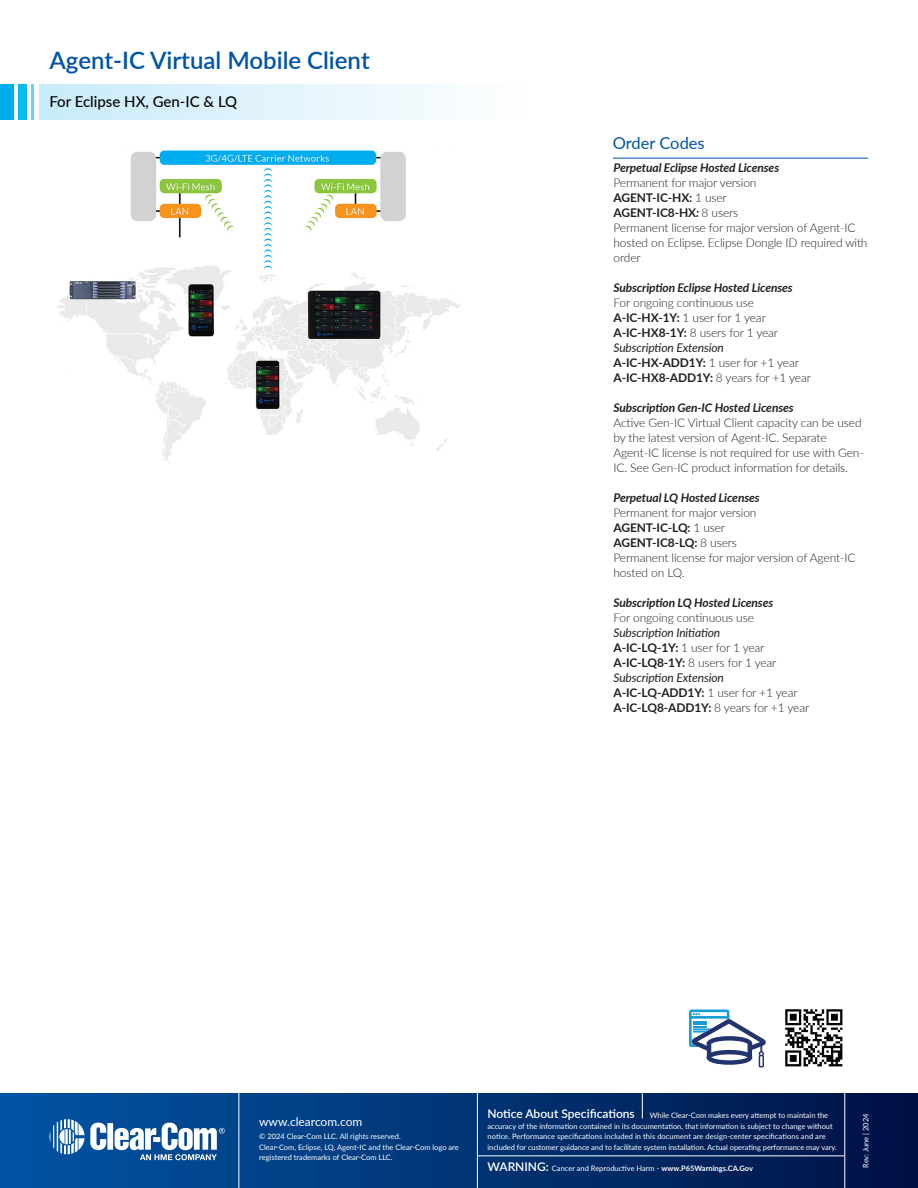
<style>
.page{position:relative;width:918px;height:1188px;background:#fff}
.page>*{position:absolute;margin:0;border:0;box-sizing:border-box;transform-origin:0 0}
.t1{font:600 24px "Lato";color:#0154a6}
.Legend_-_Order_Codes{font:16.5px "Lato";color:#0154a6}
.t2{font:500 15px "Lato";color:#040503}
.t3{font:300 12px/15px "Lato";letter-spacing:-.01em;color:#231f20}
.t4{font:700 12px "Lato";letter-spacing:-.01em;color:#231f20}
.t5{font:italic 700 12px "Lato";letter-spacing:-.01em;color:#231f20}
.t6{font:italic 12px "Lato";letter-spacing:-.01em;color:#231f20}
.t7{font:12px "Lato";color:#fff}
.t8{font:7.5px/10.5px "Lato";color:#fff}
.s1{font-weight:300}
.s2{font-style:italic}
.s3{font-weight:700}
.s4{font-weight:600;font-size:12px}
</style>
<div class="page">
<img style="left:785px;top:1009px;width:58px;height:58px">
<svg style="left:689px;top:1010px;width:77px;height:57px"></svg>
<div style="left:0;top:1094px;width:918px;height:94px;background:linear-gradient(to right,#0256a6,#001244)"></div>
<hr style="left:239px;top:1090px;width:1px;height:98px;background:#fff">
<hr style="left:477px;top:1092px;width:1px;height:96px;background:#fff">
<hr style="left:478px;top:1156px;width:366px;height:1px;background:#fff">
<svg style="left:49px;top:1119px;width:176px;height:42px"></svg>
<svg style="left:642px;top:1093px;width:1px;height:25px"></svg>
<hr style="left:844px;top:1092px;width:1px;height:96px;background:#fff">
<div style="left:39px;top:84px;width:612px;height:36px;background:linear-gradient(to right,#cbebfa,#fff)"></div>
<div style="left:18px;top:84px;width:9px;height:36px;background:#01bdf2"></div>
<hr style="left:32px;top:84px;width:2px;height:36px;background:#6bcff6">
<div style="left:0;top:84px;width:14px;height:36px;background:#00aeef"></div>
<hr style="left:613px;top:158px;width:255px;height:1px;background:#0154a6">
<img style="left:57px;top:150px;width:404px;height:313px">
<p class="t1" style="left:50px;top:43px;width:322px">Agent-IC Virtual Mobile Client</p>
<p class="t2" style="left:50px;top:91px;width:189px">For Eclipse HX, Gen-IC &amp; LQ</p>
<p class="Legend_-_Order_Codes" style="left:613px;top:131px;width:93px">Order Codes</p>
<p class="t5" style="left:614px;top:159px;width:167px">Perpetual Eclipse Hosted Licenses</p>
<p class="t3" style="left:614px;top:175px;width:145px">Permanent for major version</p>
<p class="t4" style="left:614px;top:189px;width:115px">AGENT-IC-HX: <span class="s1">1 user</span></p>
<p class="t4" style="left:614px;top:204px;width:126px">AGENT-IC8-HX<span class="s2">:</span> <span class="s1">8 users</span></p>
<p class="t3" style="left:614px;top:220px;width:256px">Permanent license for major version of Agent-IC hosted on Eclipse. Eclipse Dongle ID required with order</p>
<p class="t5" style="left:614px;top:279px;width:181px">Subscription Eclipse Hosted Licenses</p>
<p class="t3" style="left:614px;top:295px;width:142px">For ongoing continuous use</p>
<p class="t3" style="left:614px;top:310px;width:154px"><span class="s3">A-IC-HX-1Y:</span> 1 user for 1 year</p>
<p class="t3" style="left:614px;top:325px;width:166px"><span class="s3">A-IC-HX8-1Y:</span> 8 users for 1 year</p>
<p class="t6" style="left:614px;top:339px;width:112px">Subscription Extension</p>
<p class="t4" style="left:614px;top:354px;width:187px">A-IC-HX-ADD1Y: <span class="s1">1 user for +1 year</span></p>
<p class="t4" style="left:614px;top:369px;width:199px">A-IC-HX8-ADD1Y: <span class="s1">8 years for +1 year</span></p>
<p class="t5" style="left:614px;top:399px;width:182px">Subscription Gen-IC Hosted Licenses</p>
<p class="t3" style="left:614px;top:415px;width:250px">Active Gen-IC Virtual Client capacity can be used by the latest version of Agent-IC. Separate</p>
<p class="t3" style="left:614px;top:445px;width:252px">Agent-IC license is not required for use with Gen-<br>IC. See Gen-IC product information for details.</p>
<p class="t5" style="left:614px;top:489px;width:148px">Perpetual LQ Hosted Licenses</p>
<p class="t3" style="left:614px;top:505px;width:145px">Permanent for major version</p>
<p class="t4" style="left:614px;top:519px;width:113px">AGENT-IC-LQ: <span class="s1">1 user</span></p>
<p class="t4" style="left:614px;top:534px;width:125px">AGENT-IC8-LQ: <span class="s1">8 users</span></p>
<p class="t3" style="left:614px;top:550px;width:244px">Permanent license for major version of Agent-IC hosted on LQ.</p>
<p class="t5" style="left:614px;top:594px;width:161px">Subscription LQ Hosted Licenses</p>
<p class="t3" style="left:614px;top:610px;width:142px">For ongoing continuous use</p>
<p class="t6" style="left:614px;top:624px;width:108px">Subscription Initiation</p>
<p class="t3" style="left:614px;top:640px;width:153px"><span class="s3">A-IC-LQ-1Y:</span> 1 user for 1 year</p>
<p class="t3" style="left:614px;top:655px;width:165px"><span class="s3">A-IC-LQ8-1Y:</span> 8 users for 1 year</p>
<p class="t6" style="left:614px;top:669px;width:112px">Subscription Extension</p>
<p class="t4" style="left:614px;top:684px;width:186px">A-IC-LQ-ADD1Y: <span class="s1">1 user for +1 year</span></p>
<p class="t4" style="left:614px;top:699px;width:197px">A-IC-LQ8-ADD1Y: <span class="s1">8 years for +1 year</span></p>
<p class="t7" style="left:259px;top:1113px;width:105px">www.clearcom.com</p>
<p class="t8" style="left:259px;top:1131px;width:143px">© 2024 Clear-Com LLC. All rights reserved.</p>
<p class="t8" style="left:259px;top:1142px;width:201px">Clear-Com, Eclipse, LQ, Agent-IC and the Clear-Com logo are registered trademarks of Clear-Com LLC.</p>
<p class="t8" style="left:488px;top:1110px;width:351px"><span class="s4">Notice About Specifications</span> While Clear-Com makes every attempt to maintain the accuracy of the information contained in its documentation, that information is subject to change without notice. Performance specifications included in this document are design-center specifications and are included for customer guidance and to facilitate system installation. Actual operating performance may vary.</p>
<p class="t8" style="left:488px;top:1163px;width:267px"><span class="s4">WARNING:</span> Cancer and Reproductive Harm - <span class="s3">www.P65Warnings.CA.Gov</span></p>
<p class="t8" style="left:860px;top:1168px;width:56px;rotate:-90deg">Rev: June | 2024</p>
</div>
